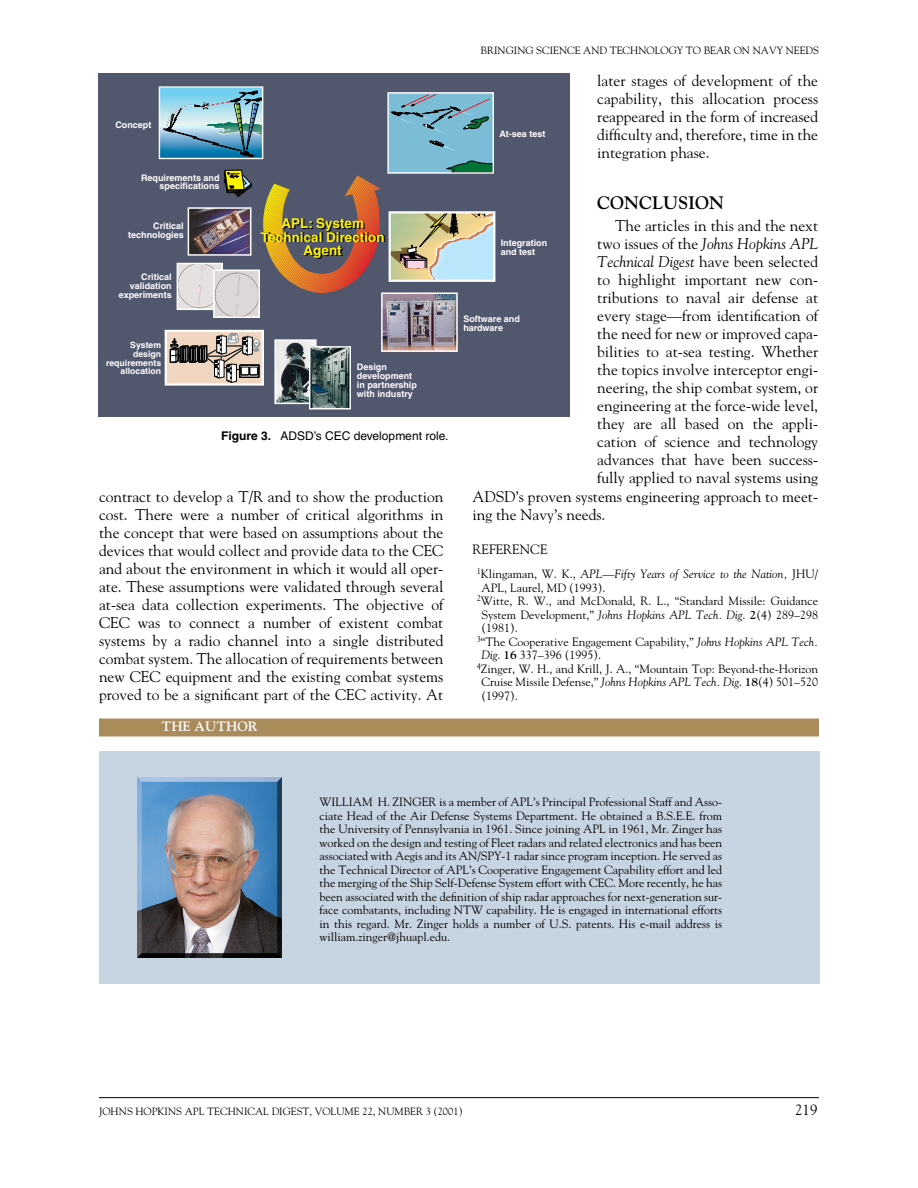
<style>
.page{position:relative;width:918px;height:1188px;background:#fff}
.page>*{position:absolute;margin:0;border:0;box-sizing:border-box;transform-origin:0 0}
.Head_1{font:700 18px "Hopkins Goudy";color:#000}
.Body_Copy{font:15.45px/18px "Hopkins Goudy";color:#000;text-align:justify}
.Body_Copy-2{font:italic 15.45px "Hopkins Goudy";color:#000}
.t1{font:15px "Hopkins Goudy";color:#000}
.t2{font:700 13.5px/13.5px "Helvetica";color:#fff200;text-align:center}
.Reference_Head{font:13.5px "Hopkins Goudy";color:#000}
.References{font:700 13.5px "Hopkins Goudy";color:#fff}
.Bio{font:12px/13.5px "Hopkins Goudy";color:#000;text-align:justify}
.References-2{font:12px/13.5px "Hopkins Goudy";color:#000}
.Figure_Caption{font:12px "Helvetica";color:#000}
.t3{font:10.5px "Hopkins Goudy";color:#000}
.t4{font:700 9px/9px "Helvetica";color:#fff}
.t5{font:700 8.7px/8.7px "Helvetica";color:#fff;text-align:right}
.t6{font:700 7.35px "Helvetica";color:#fff}
.s1{font-weight:700}
.s2{font-style:normal}
.s3{font-style:italic}
</style>
<div class="page">
<hr style="left:99px;top:1097px;width:720px;height:1px;background:#000">
<div style="left:99px;top:751px;width:720px;height:232px;background:#c7d4e2"></div>
<div style="left:99px;top:718px;width:720px;height:18px;background:#aa8c5c"></div>
<img style="left:137px;top:778px;width:144px;height:180px">
<div style="left:98px;top:73px;width:471px;height:343px;background:#51586e"></div>
<div style="left:160px;top:88px;width:103px;height:7px;background:#70cfee"></div>
<div style="left:159px;top:86px;width:104px;height:73px;border:1px solid #fff"></div>
<img style="left:160px;top:89px;width:334px;height:321px">
<p class="t4" style="left:115px;top:120px;width:37px">Concept</p>
<p class="t4" style="left:141px;top:173px;width:80px;text-align:right">Requirements and specifications</p>
<p class="t4" style="left:128px;top:221px;width:57px;text-align:right">Critical technologies</p>
<p class="t2" style="left:261px;top:216px;width:125px">APL: System<br>Technical Direction<br>Agent</p>
<p class="t4" style="left:119px;top:273px;width:54px;text-align:right">Critical validation experiments</p>
<p class="t5" style="left:106px;top:341px;width:57px">System design requirements allocation</p>
<p class="t4" style="left:357px;top:362px;width:62px">Design development in partnership with industry</p>
<p class="Figure_Caption" style="left:221px;top:429px;width:229px"><span class="s1">Figure 3.</span> ADSD’s CEC development role.</p>
<p class="Body_Copy" style="left:99px;top:487px;width:346px">contract to develop a T/R and to show the production cost. There were a number of critical algorithms in the concept that were based on assumptions about the devices that would collect and provide data to the CEC and about the environment in which it would all oper&shy;ate. These assumptions were validated through several at-sea data collection experiments. The objective of CEC was to connect a number of existent combat systems by a radio channel into a single distributed combat system. The allocation of requirements between new CEC equipment and the existing combat systems proved to be a significant part of the CEC activity. At</p>
<p class="References" style="left:162px;top:719px;width:97px">THE AUTHOR</p>
<p class="t3" style="left:481px;top:44px;width:340px">BRINGING SCIENCE AND TECHNOLOGY TO BEAR ON NAVY NEEDS</p>
<p class="Body_Copy" style="left:597px;top:71px;width:222px">later stages of development of the capability, this allocation process reappeared in the form of increased difficulty and, therefore, time in the integration phase.</p>
<p class="Head_1" style="left:597px;top:192px;width:128px">CONCLUSION</p>
<p class="Body_Copy" style="left:615px;top:217px;width:204px">The articles in this and the next</p>
<p class="Body_Copy-2" style="left:597px;top:235px;width:222px"><span class="s2">two issues of the</span> Johns Hopkins APL</p>
<p class="Body_Copy" style="left:597px;top:253px;width:222px"><span class="s3">Technical Digest</span> have been selected</p>
<p class="Body_Copy" style="left:597px;top:271px;width:222px">to highlight important new con-</p>
<p class="Body_Copy" style="left:597px;top:289px;width:222px">tributions to naval air defense at</p>
<p class="Body_Copy" style="left:597px;top:307px;width:222px">every stage—from identification of</p>
<p class="Body_Copy" style="left:597px;top:325px;width:222px">the need for new or improved capa-</p>
<p class="Body_Copy" style="left:597px;top:343px;width:222px">bilities to at-sea testing. Whether</p>
<p class="Body_Copy" style="left:597px;top:361px;width:222px">the topics involve interceptor engi-</p>
<p class="Body_Copy" style="left:597px;top:379px;width:222px">neering, the ship combat system, or</p>
<p class="Body_Copy" style="left:597px;top:397px;width:222px">engineering at the force-wide level,</p>
<p class="Body_Copy" style="left:597px;top:415px;width:222px">they are all based on the appli-</p>
<p class="Body_Copy" style="left:597px;top:433px;width:222px">cation of science and technology</p>
<p class="Body_Copy" style="left:597px;top:451px;width:222px">advances that have been success-</p>
<p class="Body_Copy" style="left:597px;top:469px;width:222px">fully applied to naval systems using</p>
<p class="Body_Copy" style="left:472px;top:487px;width:347px">ADSD’s proven systems engineering approach to meet-</p>
<p class="Body_Copy" style="left:472px;top:505px;width:135px">ing the Navy’s needs.</p>
<p class="Reference_Head" style="left:472px;top:541px;width:77px">REFERENCE</p>
<p class="References-2" style="left:482px;top:567px;width:338px;text-indent:-5px"><sup>1</sup>Klingaman, W. K., <span class="s3">APL—Fifty Years of Service to the Nation,</span> JHU/<br>APL, Laurel, MD (1993).</p>
<p class="References-2" style="left:482px;top:594px;width:338px;text-align:justify;text-indent:-5px"><sup>2</sup>Witte, R. W., and McDonald, R. L., “Standard Missile: Guidance System Development,” <span class="s3">Johns Hopkins APL Tech. Dig</span>. <span class="s1">2</span>(4) 289–298 (1981).</p>
<p class="References-2" style="left:482px;top:635px;width:338px;text-indent:-5px"><sup>3</sup>“The Cooperative Engagement Capability,” <span class="s3">Johns Hopkins APL Tech.<br>Dig</span>. <span class="s1">16</span> 337–396 (1995).</p>
<p class="References-2" style="left:482px;top:662px;width:338px;text-align:justify;text-indent:-5px"><sup>4</sup>Zinger, W. H., and Krill, J. A., “Mountain Top: Beyond-the-Horizon Cruise Missile Defense,” <span class="s3">Johns Hopkins APL Tech. Dig</span>. <span class="s1">18</span>(4) 501–520 (1997).</p>
<p class="t6" style="left:465px;top:124px;width:4px">*</p>
<p class="t4" style="left:499px;top:129px;width:48px">At-sea test</p>
<p class="t4" style="left:501px;top:238px;width:48px">Integration and test</p>
<p class="t4" style="left:463px;top:314px;width:58px">Software and hardware</p>
<p class="Bio" style="left:320px;top:795px;width:404px">WILLIAM H. ZINGER is a member of APL’s Principal Professional Staff and Asso&shy;ciate Head of the Air Defense Systems Department. He obtained a B.S.E.E. from the University of Pennsylvania in 1961. Since joining APL in 1961, Mr. Zinger has worked on the design and testing of Fleet radars and related electronics and has been associated with Aegis and its AN/SPY-1 radar since program inception. He served as the Technical Director of APL’s Cooperative Engagement Capability effort and led the merging of the Ship Self-Defense System effort with CEC. More recently, he has been associated with the definition of ship radar approaches for next-generation sur&shy;face combatants, including NTW capability. He is engaged in international efforts in this regard. Mr. Zinger holds a number of U.S. patents. His e-mail address is william.zinger@jhuapl.edu.</p>
<p class="t3" style="left:99px;top:1105px;width:365px">JOHNS HOPKINS APL TECHNICAL DIGEST, VOLUME 22, NUMBER 3 (2001)</p>
<p class="t1" style="left:795px;top:1101px;width:24px">219</p>
</div>
